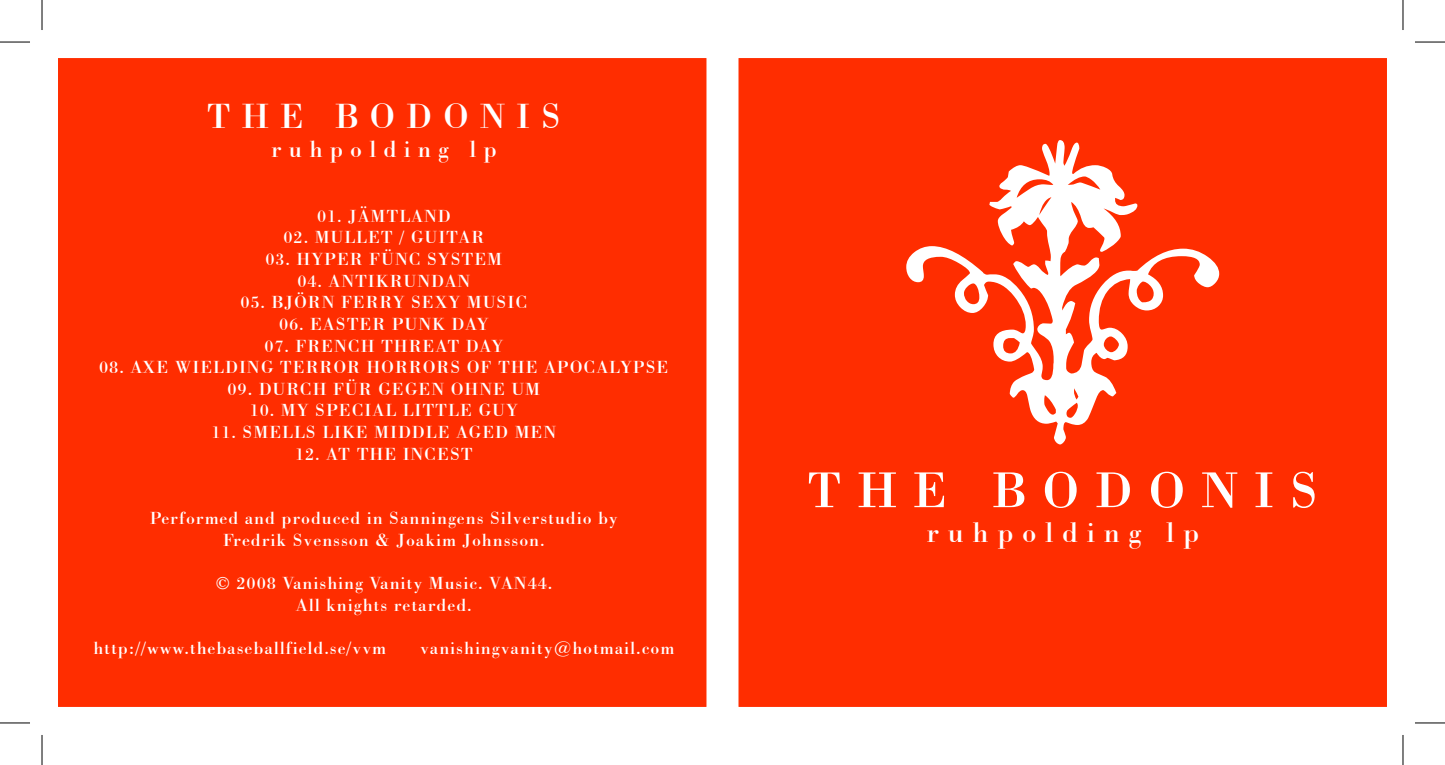
<style>
.page{position:relative;width:1445px;height:765px;background:#fff}
.page>*{position:absolute;margin:0;border:0;box-sizing:border-box;transform-origin:0 0}
.t1{font:52px "Bodoni BT";letter-spacing:.3em;color:#fff}
.t2{font:36px "Bodoni BT";letter-spacing:.3em;color:#fff}
.t3{font:29px "Bodoni BT";letter-spacing:.3em;color:#fff}
.t4{font:24px "Bodoni BT";letter-spacing:.3em;color:#fff}
.t5{font:18px "Bodoni BT";letter-spacing:.05em;color:#fff}
</style>
<div class="page">
<div style="left:738px;top:58px;width:649px;height:649px;background:#ff2d00"></div>
<div style="left:58px;top:58px;width:649px;height:649px;background:#ff2d00"></div>
<svg style="left:906px;top:140px;width:313px;height:304px;fill:#ff2d00"></svg>
<hr style="left:0;top:42px;width:30px;height:1px;background:#000">
<hr style="left:1415px;top:42px;width:30px;height:1px;background:#000">
<hr style="left:0;top:722px;width:30px;height:1px;background:#000">
<hr style="left:1415px;top:722px;width:30px;height:1px;background:#000">
<hr style="left:42px;top:0;width:1px;height:30px;background:#000">
<hr style="left:42px;top:734px;width:1px;height:30px;background:#000">
<hr style="left:1402px;top:0;width:1px;height:30px;background:#000">
<hr style="left:1402px;top:734px;width:1px;height:30px;background:#000">
<p class="t2" style="left:207px;top:94px;width:355px">THE BODONIS</p>
<p class="t4" style="left:271px;top:134px;width:227px">ruhpolding lp</p>
<p class="t5" style="left:317px;top:204px;width:135px">01. JÄMTLAND</p>
<p class="t5" style="left:283px;top:226px;width:202px">02. MULLET / GUITAR</p>
<p class="t5" style="left:265px;top:248px;width:238px">03. HYPER FÜNC SYSTEM</p>
<p class="t5" style="left:297px;top:269px;width:174px">04. ANTIKRUNDAN</p>
<p class="t5" style="left:240px;top:291px;width:288px">05. BJÖRN FERRY SEXY MUSIC</p>
<p class="t5" style="left:279px;top:312px;width:211px">06. EASTER PUNK DAY</p>
<p class="t5" style="left:264px;top:334px;width:240px">07. FRENCH THREAT DAY</p>
<p class="t5" style="left:99px;top:356px;width:571px">08. AXE WIELDING TERROR HORRORS OF THE APOCALYPSE</p>
<p class="t5" style="left:228px;top:377px;width:314px">09. DURCH FÜR GEGEN OHNE UM</p>
<p class="t5" style="left:250px;top:399px;width:270px">10. MY SPECIAL LITTLE GUY</p>
<p class="t5" style="left:211px;top:420px;width:346px">11. SMELLS LIKE MIDDLE AGED MEN</p>
<p class="t5" style="left:295px;top:442px;width:179px">12. AT THE INCEST</p>
<p class="t5" style="left:150px;top:507px;width:470px">Performed and produced in Sanningens Silverstudio by</p>
<p class="t5" style="left:223px;top:528px;width:323px">Fredrik Svensson &amp; Joakim Johnsson.</p>
<p class="t5" style="left:215px;top:572px;width:338px">© 2008 Vanishing Vanity Music. VAN44.</p>
<p class="t5" style="left:296px;top:593px;width:177px">All knights retarded.</p>
<p class="t5" style="left:93px;top:636px;width:294px">http://www.thebaseballfield.se/vvm</p>
<p class="t5" style="left:420px;top:636px;width:256px">vanishingvanity@hotmail.com</p>
<p class="t1" style="left:807px;top:457px;width:513px">THE BODONIS</p>
<p class="t3" style="left:926px;top:514px;width:274px">ruhpolding lp</p>
</div>
